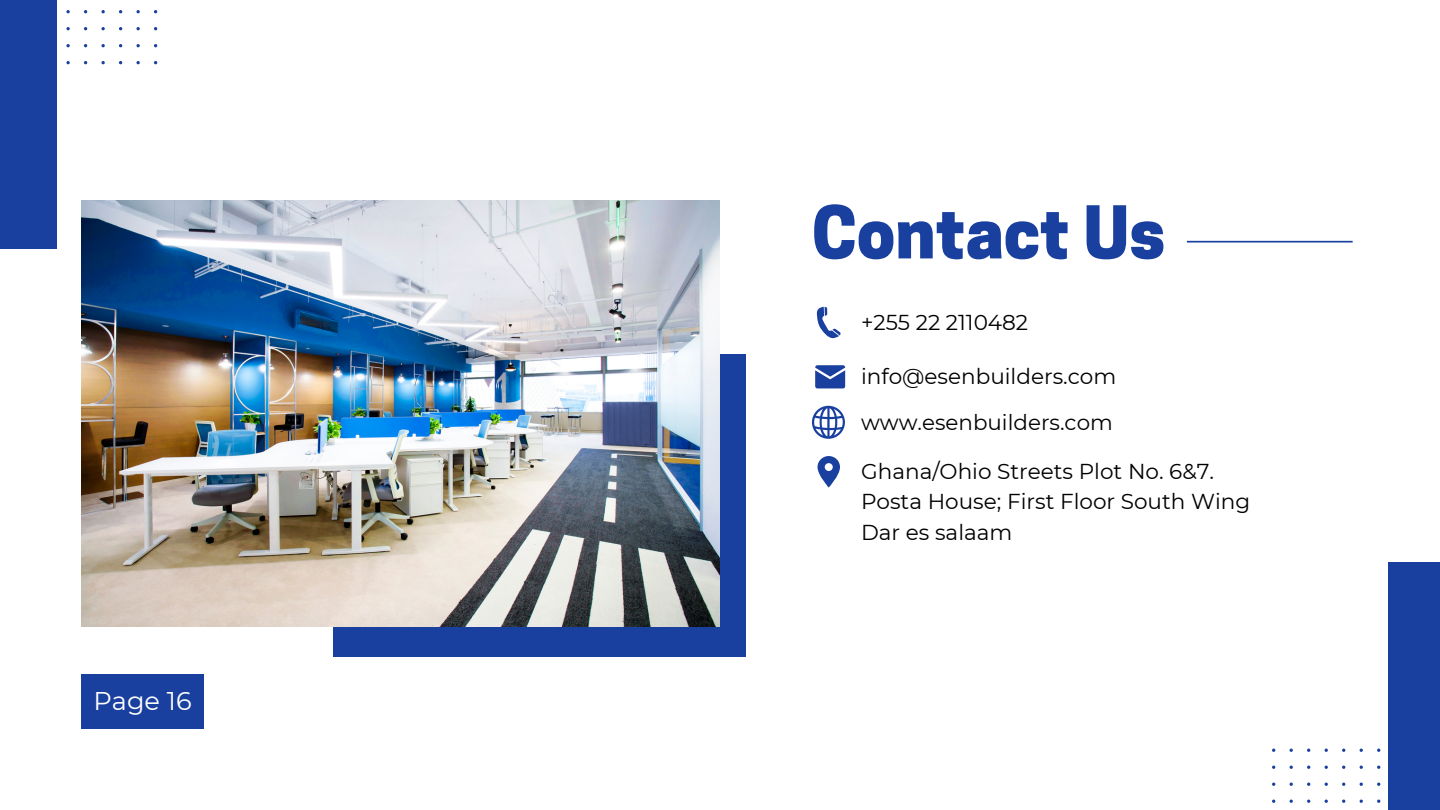
<style>
.page{position:relative;width:1440px;height:810px;background:#fff}
.page>*{position:absolute;margin:0;border:0;box-sizing:border-box;transform-origin:0 0}
.t1{font:800 68.2px "Cooper Hewitt";color:#1a409f}
.t2{font:25.6px "Montserrat";color:#fff}
.t3{font:21.6px/30.1px "Montserrat";color:#000}
.t4{font:21.4px "Montserrat";color:#000}
</style>
<div class="page">
<svg style="left:66px;top:10px;width:91px;height:54px"></svg>
<svg style="left:1272px;top:749px;width:109px;height:54px"></svg>
<div style="left:0;top:0;width:57px;height:249px;background:#1a409f"></div>
<div style="left:1388px;top:562px;width:52px;height:248px;background:#1a409f"></div>
<div style="left:333px;top:354px;width:413px;height:303px;background:#1a409f"></div>
<div style="left:81px;top:674px;width:123px;height:55px;background:#1a409f"></div>
<svg style="left:817px;top:307px;width:24px;height:32px"></svg>
<svg style="left:815px;top:365px;width:30px;height:23px"></svg>
<svg style="left:818px;top:456px;width:22px;height:32px"></svg>
<svg style="left:812px;top:406px;width:33px;height:33px"></svg>
<hr style="left:1187px;top:241px;width:166px;height:1px;background:#1a409f">
<img style="left:81px;top:201px;width:639px;height:426px">
<p class="t2" style="left:94px;top:685px;width:100px">Page 16</p>
<h1 class="t1" style="left:812px;top:207px;width:355px">Contact Us</h1>
<p class="t3" style="left:861px;top:308px;width:169px">+255 22 2110482</p>
<p class="t3" style="left:861px;top:361px;width:257px">info@esenbuilders.com</p>
<p class="t4" style="left:861px;top:409px;width:253px">www.esenbuilders.com</p>
<p class="t3" style="left:861px;top:457px;width:391px">Ghana/Ohio Streets Plot No. 6&amp;7.<br>Posta House; First Floor South Wing<br>Dar es salaam</p>
</div>
